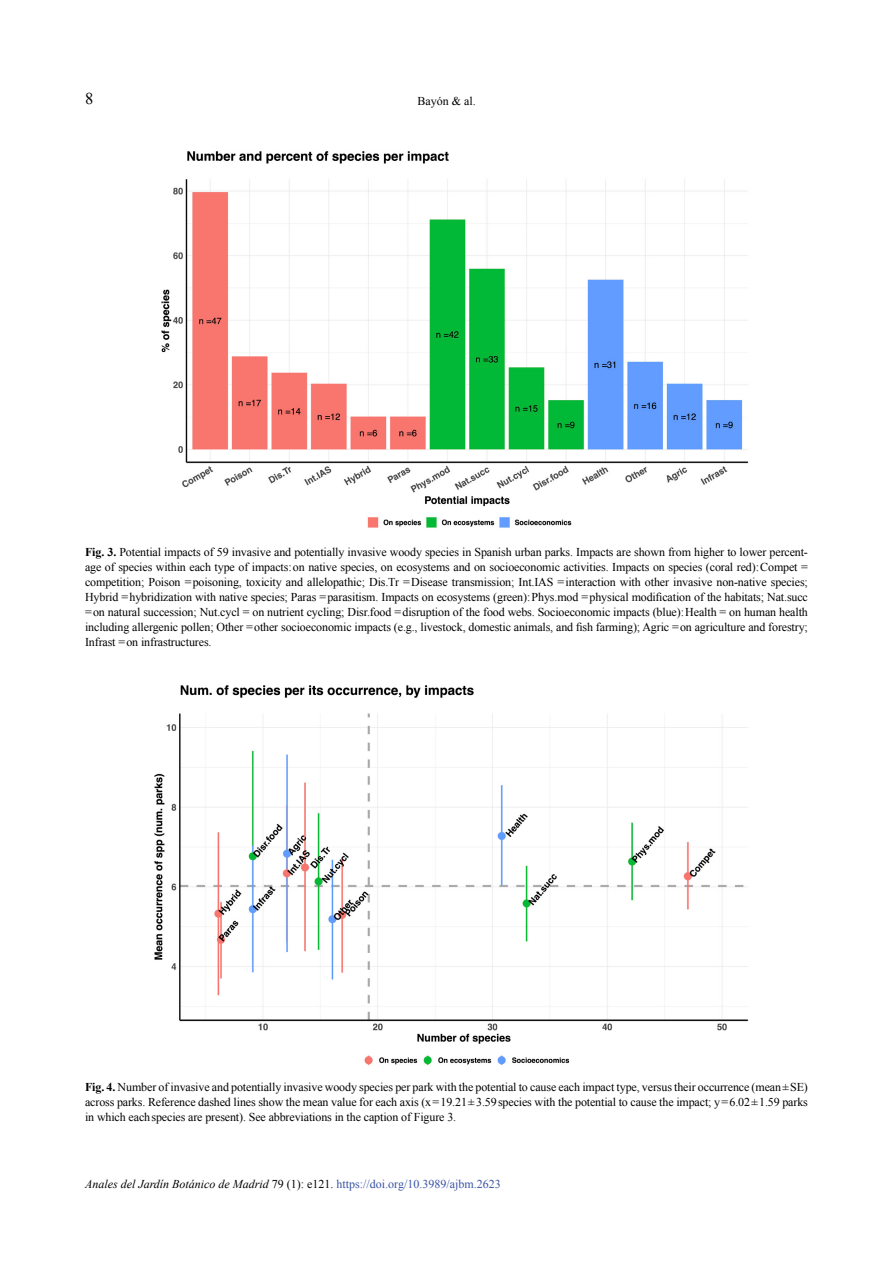
<style>
.page{position:relative;width:893px;height:1263px;background:#fff}
.page>*{position:absolute;margin:0;border:0;box-sizing:border-box;transform-origin:0 0}
.t1{font:16.5px "Times New Roman";color:#000}
.Pie_de_foto{font:12px/15px "Times New Roman";letter-spacing:-.01em;color:#000;text-align:justify}
.t2{font:12px "Times New Roman";color:#3853a4}
.s1{font-weight:700}
.s2{font-style:italic;color:#000}
.s3{color:#000}
</style>
<div class="page">
<img style="left:161px;top:151px;width:588px;height:377px">
<img style="left:154px;top:685px;width:595px;height:380px">
<h1 class="t1" style="left:85px;top:88px;width:10px">8</h1>
<p class="Pie_de_foto" style="left:417px;top:94px;width:60px">Bayón &amp; al.</p>
<p class="Pie_de_foto" style="left:85px;top:544px;width:724px"><span class="s1">Fig. 3.</span> Potential impacts of 59 invasive and potentially invasive woody species in Spanish urban parks. Impacts are shown from higher to lower percent&shy;age of species within each type of impacts:on native species, on ecosystems and on socioeconomic activities. Impacts on species (coral red):Compet = competition; Poison =poisoning, toxicity and allelopathic; Dis.Tr =Disease transmission; Int.IAS =interaction with other invasive non-native species; Hybrid =hybridization with native species; Paras =parasitism. Impacts on ecosystems (green):Phys.mod =physical modification of the habitats; Nat.succ =on natural succession; Nut.cycl = on nutrient cycling; Disr.food =disruption of the food webs. Socioeconomic impacts (blue):Health = on human health including allergenic pollen; Other =other socioeconomic impacts (e.g., livestock, domestic animals, and fish farming); Agric =on agriculture and forestry; Infrast =on infrastructures.</p>
<p class="Pie_de_foto" style="left:85px;top:1079px;width:724px"><span class="s1">Fig. 4.</span> Number of invasive and potentially invasive woody species per park with the potential to cause each impact type, versus their occurrence (mean±SE) across parks. Reference dashed lines show the mean value for each axis (x=19.21±3.59species with the potential to cause the impact; y=6.02±1.59 parks in which eachspecies are present). See abbreviations in the caption of Figure 3.</p>
<p class="t2" style="left:85px;top:1176px;width:417px"><span class="s2">Anales del Jardín Botánico de Madrid</span> <span class="s3">79 (1): e121.</span> https://doi.org/10.3989/ajbm.2623</p>
</div>
